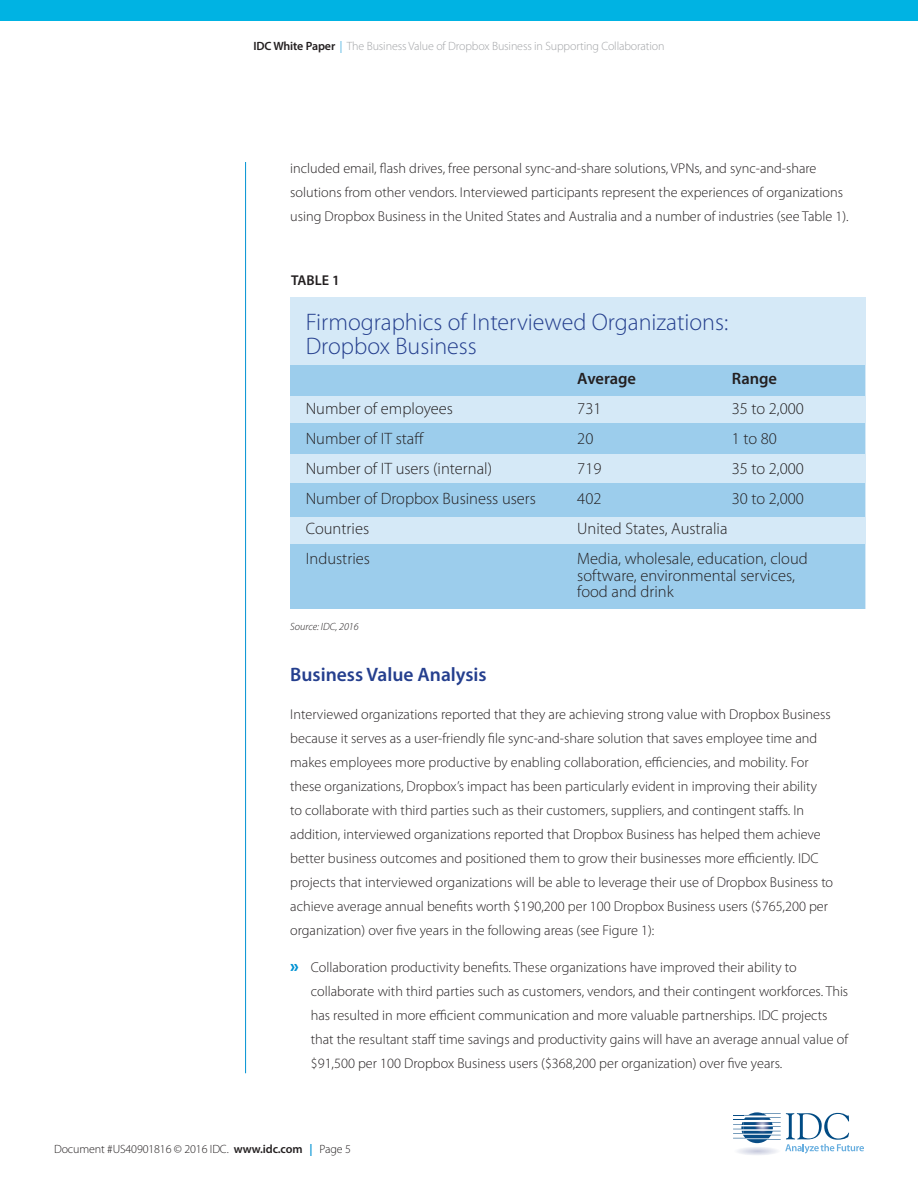
<style>
.page{position:relative;width:918px;height:1188px;background:#fff}
.page>*{position:absolute;margin:0;border:0;box-sizing:border-box;transform-origin:0 0}
.t1{font:300 24px/24px "Myriad Pro";color:#253f8e}
.t2{font:600 19.5px "Myriad Pro";color:#253f8e}
.t3{font:300 16.5px/16.5px "Myriad Pro";color:#231f20}
.t4{font:600 16.5px "Myriad Pro";color:#231f20}
.t5{font:300 14.25px/24px "Myriad Pro";color:#231f20}
.t6{font:600 14.25px "Myriad Pro";color:#231f20}
.t7{font:300 12px "Myriad Pro";letter-spacing:-.01em;color:#a1a3a6}
.t8{font:300 12px "Myriad Pro";letter-spacing:-.01em;color:#231f20}
.t9{font:italic 300 10.5px "Myriad Pro";color:#231f20}
.s1{font-weight:600;color:#231f20}
.s2{color:#0092d3}
.s3{font-weight:900;font-size:18px;color:#0092d3}
.s4{font-weight:600}
.s5{font-weight:600;color:#0092d3}
</style>
<div class="page">
<svg style="left:733px;top:1113px;width:131px;height:42px"></svg>
<hr style="left:245px;top:162px;width:1px;height:911px;background:#0092d3">
<div style="left:0;top:0;width:918px;height:21px;background:#00b3e3"></div>
<div style="left:290px;top:297px;width:575px;height:312px;background:#d5e9f7"></div>
<div style="left:291px;top:366px;width:574px;height:30px;background:#9ccdec"></div>
<div style="left:291px;top:424px;width:574px;height:30px;background:#9ccdec"></div>
<div style="left:291px;top:483px;width:574px;height:34px;background:#9ccdec"></div>
<div style="left:291px;top:545px;width:574px;height:64px;background:#9ccdec"></div>
<p class="t7" style="left:253px;top:39px;width:413px"><span class="s1">IDC White Paper</span> <span class="s2">|</span> The Business Value of Dropbox Business in Supporting Collaboration</p>
<p class="t5" style="left:290px;top:156px;width:560px">included email, flash drives, free personal sync-and-share solutions, VPNs, and sync-and-share solutions from other vendors. Interviewed participants represent the experiences of organizations using Dropbox Business in the United States and Australia and a number of industries (see Table 1).</p>
<p class="t6" style="left:291px;top:271px;width:50px">TABLE 1</p>
<p class="t1" style="left:306px;top:310px;width:424px">Firmographics of Interviewed Organizations:<br>Dropbox Business</p>
<p class="t4" style="left:577px;top:368px;width:60px">Average</p>
<p class="t4" style="left:732px;top:368px;width:47px">Range</p>
<p class="t3" style="left:306px;top:401px;width:149px">Number of employees</p>
<p class="t3" style="left:577px;top:401px;width:26px">731</p>
<p class="t3" style="left:732px;top:401px;width:74px">35 to 2,000</p>
<p class="t3" style="left:306px;top:431px;width:120px">Number of IT staff</p>
<p class="t3" style="left:577px;top:431px;width:18px">20</p>
<p class="t3" style="left:732px;top:431px;width:47px">1 to 80</p>
<p class="t3" style="left:306px;top:461px;width:188px">Number of IT users (internal)</p>
<p class="t3" style="left:577px;top:461px;width:26px">719</p>
<p class="t3" style="left:732px;top:461px;width:74px">35 to 2,000</p>
<p class="t3" style="left:306px;top:491px;width:232px">Number of Dropbox Business users</p>
<p class="t3" style="left:577px;top:491px;width:26px">402</p>
<p class="t3" style="left:732px;top:491px;width:74px">30 to 2,000</p>
<p class="t3" style="left:306px;top:521px;width:65px">Countries</p>
<p class="t3" style="left:577px;top:521px;width:152px">United States, Australia</p>
<p class="t3" style="left:306px;top:551px;width:66px">Industries</p>
<p class="t3" style="left:577px;top:551px;width:232px">Media, wholesale, education, cloud software, environmental services, food and drink</p>
<p class="t9" style="left:290px;top:620px;width:70px">Source: IDC, 2016</p>
<p class="t2" style="left:290px;top:662px;width:198px">Business Value Analysis</p>
<p class="t5" style="left:290px;top:702px;width:544px">Interviewed organizations reported that they are achieving strong value with Dropbox Business because it serves as a user-friendly file sync-and-share solution that saves employee time and makes employees more productive by enabling collaboration, efficiencies, and mobility. For these organizations, Dropbox’s impact has been particularly evident in improving their ability<br>to collaborate with third parties such as their customers, suppliers, and contingent staffs. In addition, interviewed organizations reported that Dropbox Business has helped them achieve better business outcomes and positioned them to grow their businesses more efficiently. IDC projects that interviewed organizations will be able to leverage their use of Dropbox Business to achieve average annual benefits worth $190,200 per 100 Dropbox Business users ($765,200 per organization) over five years in the following areas (see Figure 1):</p>
<p class="t5" style="left:311px;top:955px;width:539px;text-indent:-21px"><span class="s3">»</span> Collaboration productivity benefits. These organizations have improved their ability to collaborate with third parties such as customers, vendors, and their contingent workforces. This has resulted in more efficient communication and more valuable partnerships. IDC projects that the resultant staff time savings and productivity gains will have an average annual value of $91,500 per 100 Dropbox Business users ($368,200 per organization) over five years.</p>
<p class="t8" style="left:54px;top:1141px;width:298px">Document #US40901816 © 2016 IDC. <span class="s4">www.idc.com</span> <span class="s5">|</span> Page 5</p>
</div>
